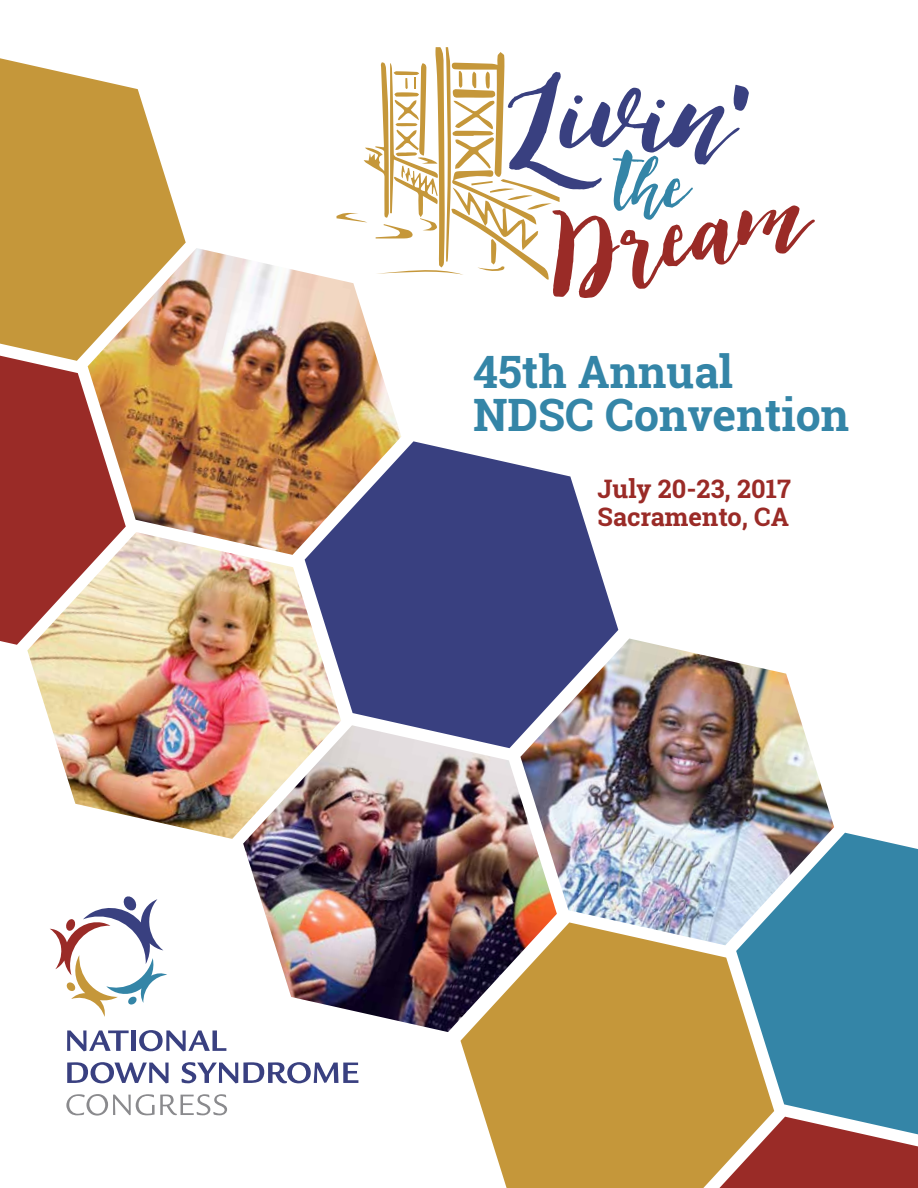
<style>
.page{position:relative;width:918px;height:1188px;background:#fff}
.page>*{position:absolute;margin:0;border:0;box-sizing:border-box;transform-origin:0 0}
.t1{font:165.3px "Loveletter Script";color:#394080}
.t2{font:135.9px "Loveletter Script";color:#9a2b27}
.t3{font:700 44.7px/43.5px "Roboto Slab";color:#3485a7}
.t4{font:700 25.5px/28.5px "Roboto Slab";color:#9a2b27}
</style>
<div class="page">
<svg style="left:67px;top:1030px;width:62px;height:21px"></svg>
<hr style="left:131px;top:1030px;width:4px;height:21px;background:#394080">
<svg style="left:139px;top:1030px;width:87px;height:21px"></svg>
<svg style="left:67px;top:1062px;width:102px;height:21px"></svg>
<svg style="left:181px;top:1062px;width:177px;height:21px"></svg>
<svg style="left:66px;top:1094px;width:161px;height:22px"></svg>
<svg style="left:50px;top:896px;width:117px;height:121px"></svg>
<svg style="left:337px;top:47px;width:223px;height:233px"></svg>
<img style="left:126px;top:248px;width:275px;height:284px">
<svg style="left:0;top:58px;width:186px;height:303px;fill:#c5973a"></svg>
<img style="left:243px;top:748px;width:277px;height:284px">
<svg style="left:0;top:356px;width:126px;height:289px;background:#a8483d"></svg>
<svg style="left:305px;top:441px;width:313px;height:307px;background:#626390"></svg>
<img style="left:27px;top:532px;width:314px;height:307px">
<img style="left:520px;top:639px;width:314px;height:283px">
<svg style="left:736px;top:833px;width:182px;height:284px;background:#4d91af"></svg>
<svg style="left:461px;top:922px;width:313px;height:266px;background:#bf9d58"></svg>
<svg style="left:719px;top:1117px;width:199px;height:71px;background:#a95b51"></svg>
<h1 class="t1" style="left:510px;top:63px;width:249px;rotate:3deg">Livin<sup>’</sup></h1>
<h2 class="t2" style="left:543px;top:209px;width:259px;rotate:-7deg">Dream</h2>
<h3 class="t3" style="left:473px;top:349px;width:378px">45th Annual<br>NDSC Convention</h3>
<p class="t4" style="left:598px;top:474px;width:195px">July 20-23, 2017<br>Sacramento, CA</p>
</div>
